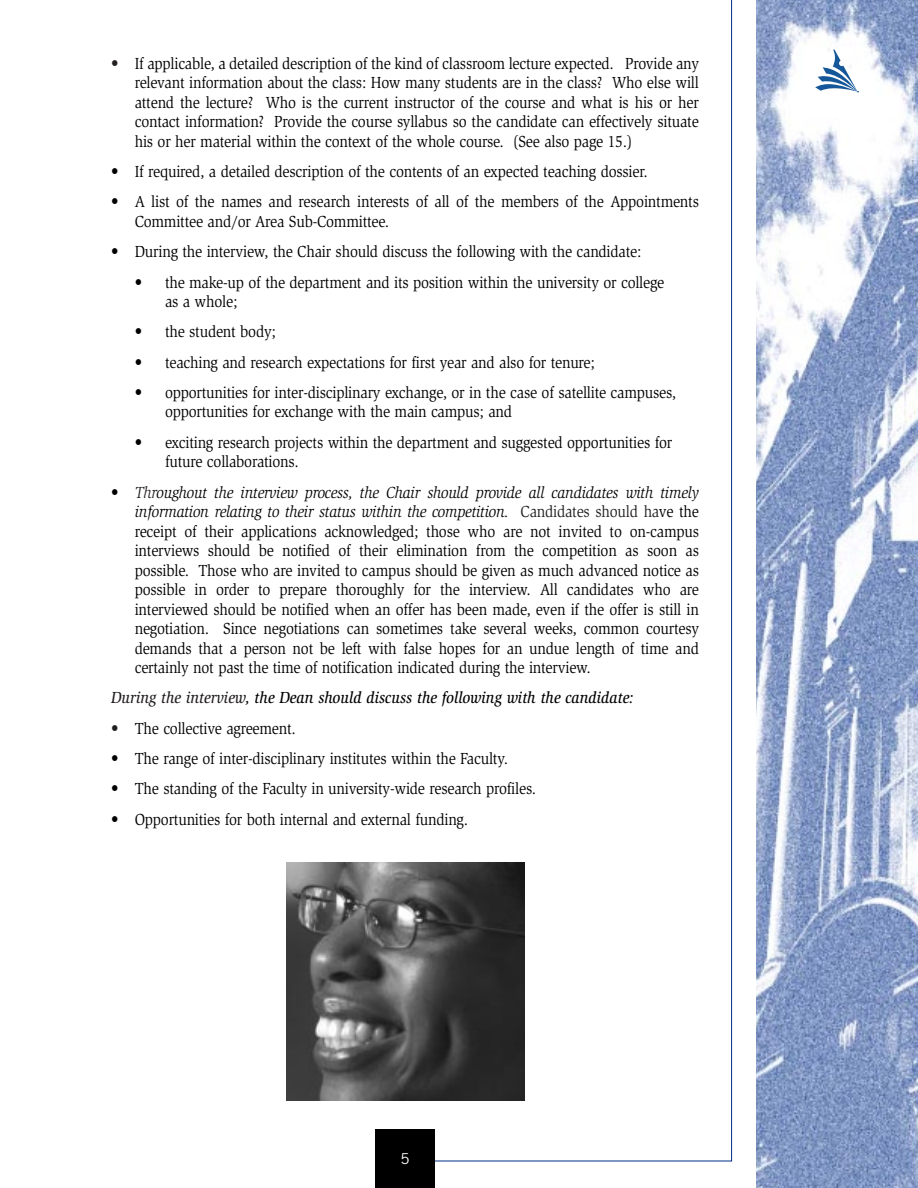
<style>
.page{position:relative;width:918px;height:1188px;background:#fff}
.page>*{position:absolute;margin:0;border:0;box-sizing:border-box;transform-origin:0 0}
.t1{font:16.5px/19.5px "Slimbach";letter-spacing:-.015em;color:#000;scale:.9 1}
.t2{font:italic 500 16.5px "Slimbach";color:#000;scale:.9 1}
.t3{font:15px "Trade Gothic";color:#fff}
.s1{color:#231f20}
.s2{font-style:italic;color:#231f20}
.s3{font-style:italic}
</style>
<div class="page">
<img style="left:756px;top:0;width:162px;height:1188px">
<svg style="left:435px;top:0;width:297px;height:1161px"></svg>
<div style="left:375px;top:1130px;width:59px;height:58px;background:#000"></div>
<svg style="left:815px;top:49px;width:43px;height:43px"></svg>
<img style="left:286px;top:863px;width:238px;height:238px">
<p class="t1" style="left:135px;top:55px;width:629px;text-align:justify;text-indent:-24px"><span class="s1">•</span> If applicable, a detailed description of the kind of classroom lecture expected. Provide any relevant information about the class: How many students are in the class? Who else will attend the lecture? Who is the current instructor of the course and what is his or her contact information? Provide the course syllabus so the candidate can effectively situate his or her material within the context of the whole course. (See also page 15.)</p>
<p class="t1" style="left:111px;top:163px;width:598px">• If required, a detailed description of the contents of an expected teaching dossier.</p>
<p class="t1" style="left:135px;top:193px;width:629px;text-indent:-24px">• A list of the names and research interests of all of the members of the Appointments<br>Committee and/or Area Sub-Committee.</p>
<p class="t1" style="left:111px;top:243px;width:591px">• During the interview, the Chair should discuss the following with the candidate:</p>
<p class="t1" style="left:165px;top:274px;width:556px;text-indent:-30px">• the make-up of the department and its position within the university or college as a whole;</p>
<p class="t1" style="left:135px;top:323px;width:158px">• the student body;</p>
<p class="t1" style="left:135px;top:354px;width:513px">• teaching and research expectations for first year and also for tenure;</p>
<p class="t1" style="left:165px;top:384px;width:570px;text-indent:-30px">• opportunities for inter-disciplinary exchange, or in the case of satellite campuses, opportunities for exchange with the main campus; and</p>
<p class="t1" style="left:165px;top:434px;width:565px;text-indent:-30px">• exciting research projects within the department and suggested opportunities for future collaborations.</p>
<p class="t1" style="left:135px;top:484px;width:629px;text-align:justify;text-indent:-24px">• <span class="s2">Thr</span><span class="s3">oughout the interview process, the Chair should provide all candidates with timely information relating to their status within the competition.</span> <span class="s1">Candidates should ha</span>ve the receipt of their applications acknowledged; those who are not invited to on-campus interviews should be notified of their elimination from the competition as soon as possible. Those who are invited to campus should be given as much advanced notice as possible in order to prepare thoroughly for the interview. All candidates who are interviewed should be notified when an offer has been made, even if the offer is still in negotiation. Since negotiations can sometimes take several weeks, common courtesy demands that a person not be left with false hopes for an undue length of time and certainly not past the time of notification indicated during the interview.</p>
<p class="t2" style="left:111px;top:691px;width:582px"><span class="s1">During the interview</span>, the Dean should discuss the following with the candidate:</p>
<p class="t1" style="left:111px;top:720px;width:207px"><span class="s1">•</span> The collective agreement.</p>
<p class="t1" style="left:111px;top:750px;width:443px">• The range of inter-disciplinary institutes within the Faculty.</p>
<p class="t1" style="left:111px;top:780px;width:474px">• The standing of the Faculty in university-wide research profiles.</p>
<p class="t1" style="left:111px;top:811px;width:398px">• Opportunities for both internal and external funding.</p>
<p class="t3" style="left:400px;top:1153px;width:11px">5</p>
</div>
